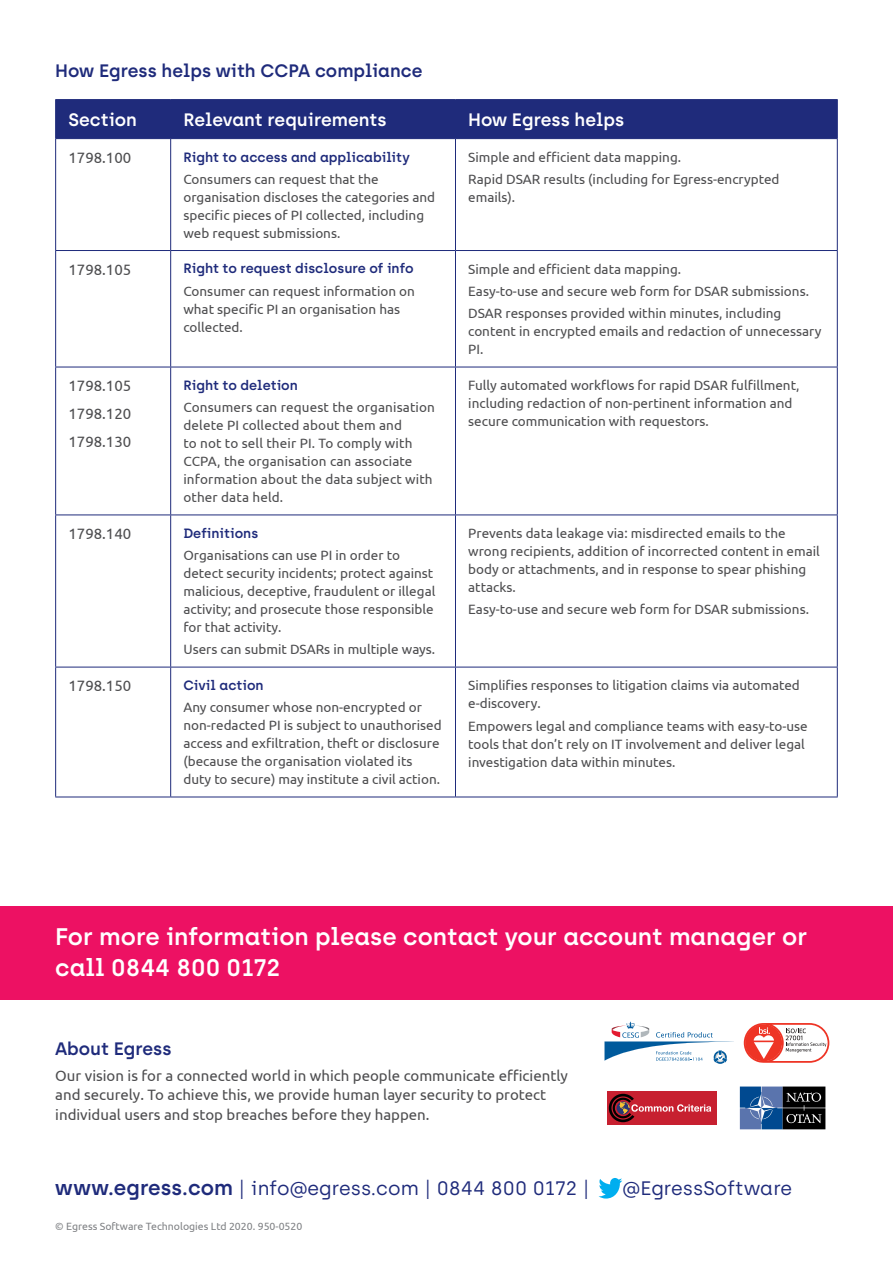
<style>
.page{position:relative;width:893px;height:1263px;background:#fff}
.page>*{position:absolute;margin:0;border:0;box-sizing:border-box;transform-origin:0 0}
.t1{font:600 24px/31.2px "Archia";color:#fff}
.t2{font:19.5px "Archia";color:#1f2b7b}
.t3{font:600 18px "Archia";color:#1f2b7b}
.t4{font:600 18px "Archia";color:#fff}
.t5{font:15px/19.5px "Ubuntu";color:#4d4d4f}
.t6{font:13.5px/18px "Ubuntu";color:#4d4d4f}
.t7{font:600 13.5px "Archia";color:#1f2b7b}
.t8{font:10.5px "Ubuntu";color:#808285}
.s1{font-weight:600;font-size:21px}
.s2{font-weight:300}
</style>
<div class="page">
<svg style="left:604px;top:1022px;width:130px;height:41px"></svg>
<svg style="left:744px;top:1023px;width:85px;height:40px"></svg>
<div style="left:607px;top:1091px;width:109px;height:34px;background:#c72030"></div>
<svg style="left:609px;top:1094px;width:102px;height:28px"></svg>
<svg style="left:740px;top:1086px;width:85px;height:43px;background:#324865"></svg>
<div style="left:0;top:906px;width:893px;height:94px;background:#ed1163"></div>
<div style="left:56px;top:100px;width:781px;height:38px;background:#1f2b7b"></div>
<hr style="left:170px;top:100px;width:1px;height:38px;background:#1f2b7b">
<hr style="left:455px;top:139px;width:1px;height:111px;background:#1f2b7b">
<hr style="left:455px;top:250px;width:383px;height:1px;background:#1f2b7b">
<hr style="left:455px;top:251px;width:1px;height:116px;background:#1f2b7b">
<hr style="left:455px;top:367px;width:383px;height:1px;background:#1f2b7b">
<hr style="left:455px;top:367px;width:1px;height:147px;background:#1f2b7b">
<hr style="left:455px;top:514px;width:383px;height:1px;background:#1f2b7b">
<hr style="left:455px;top:515px;width:1px;height:152px;background:#1f2b7b">
<hr style="left:455px;top:667px;width:383px;height:1px;background:#1f2b7b">
<hr style="left:455px;top:667px;width:1px;height:130px;background:#1f2b7b">
<hr style="left:170px;top:139px;width:1px;height:111px;background:#1f2b7b">
<hr style="left:55px;top:250px;width:116px;height:1px;background:#1f2b7b">
<hr style="left:171px;top:250px;width:284px;height:1px;background:#1f2b7b">
<hr style="left:170px;top:251px;width:1px;height:116px;background:#1f2b7b">
<hr style="left:55px;top:367px;width:116px;height:1px;background:#1f2b7b">
<hr style="left:171px;top:367px;width:284px;height:1px;background:#1f2b7b">
<hr style="left:170px;top:367px;width:1px;height:147px;background:#1f2b7b">
<hr style="left:55px;top:514px;width:116px;height:1px;background:#1f2b7b">
<hr style="left:171px;top:514px;width:284px;height:1px;background:#1f2b7b">
<hr style="left:170px;top:515px;width:1px;height:152px;background:#1f2b7b">
<hr style="left:55px;top:667px;width:116px;height:1px;background:#1f2b7b">
<hr style="left:171px;top:667px;width:284px;height:1px;background:#1f2b7b">
<hr style="left:170px;top:667px;width:1px;height:130px;background:#1f2b7b">
<hr style="left:455px;top:100px;width:1px;height:38px;background:#1f2b7b">
<hr style="left:55px;top:139px;width:1px;height:111px;background:#1f2b7b">
<hr style="left:55px;top:251px;width:1px;height:116px;background:#1f2b7b">
<hr style="left:55px;top:367px;width:1px;height:147px;background:#1f2b7b">
<hr style="left:55px;top:515px;width:1px;height:152px;background:#1f2b7b">
<hr style="left:55px;top:667px;width:1px;height:130px;background:#1f2b7b">
<hr style="left:55px;top:797px;width:116px;height:1px;background:#1f2b7b">
<hr style="left:171px;top:797px;width:284px;height:1px;background:#1f2b7b">
<hr style="left:837px;top:139px;width:1px;height:111px;background:#1f2b7b">
<hr style="left:837px;top:251px;width:1px;height:116px;background:#1f2b7b">
<hr style="left:837px;top:367px;width:1px;height:147px;background:#1f2b7b">
<hr style="left:837px;top:515px;width:1px;height:152px;background:#1f2b7b">
<hr style="left:837px;top:667px;width:1px;height:130px;background:#1f2b7b">
<hr style="left:455px;top:797px;width:383px;height:1px;background:#1f2b7b">
<hr style="left:55px;top:99px;width:116px;height:1px;background:#1f2b7b">
<hr style="left:55px;top:100px;width:1px;height:38px;background:#1f2b7b">
<hr style="left:171px;top:99px;width:284px;height:1px;background:#1f2b7b">
<hr style="left:455px;top:99px;width:383px;height:1px;background:#1f2b7b">
<hr style="left:837px;top:100px;width:1px;height:38px;background:#1f2b7b">
<hr style="left:55px;top:138px;width:116px;height:1px;background:#1f2b7b">
<hr style="left:171px;top:138px;width:284px;height:1px;background:#1f2b7b">
<hr style="left:455px;top:138px;width:383px;height:1px;background:#1f2b7b">
<svg style="left:598px;top:1178px;width:24px;height:20px"></svg>
<h3 class="t3" style="left:55px;top:60px;width:369px">How Egress helps with CCPA compliance</h3>
<h3 class="t4" style="left:68px;top:109px;width:70px">Section</h3>
<h3 class="t4" style="left:183px;top:109px;width:205px">Relevant requirements</h3>
<h3 class="t4" style="left:468px;top:109px;width:157px">How Egress helps</h3>
<p class="t5" style="left:68px;top:147px;width:64px">1798.100</p>
<p class="t7" style="left:183px;top:149px;width:228px">Right to access and applicability</p>
<p class="t6" style="left:183px;top:170px;width:253px">Consumers can request that the organisation discloses the categories and specific pieces of PI collected, including web request submissions.</p>
<p class="t6" style="left:468px;top:146px;width:313px;line-height:22.2px">Simple and efficient data mapping.<br>Rapid DSAR results (including for Egress-encrypted</p>
<p class="t6" style="left:468px;top:188px;width:49px">emails).</p>
<p class="t5" style="left:68px;top:259px;width:64px">1798.105</p>
<p class="t7" style="left:183px;top:261px;width:232px">Right to request disclosure of info</p>
<p class="t6" style="left:183px;top:281px;width:233px">Consumer can request information on what specific PI an organisation has collected.</p>
<p class="t5" style="left:68px;top:372px;width:64px;line-height:28px;text-align:justify">1798.105<br>1798.120<br>1798.130</p>
<p class="t7" style="left:183px;top:377px;width:116px">Right to deletion</p>
<p class="t6" style="left:183px;top:398px;width:253px">Consumers can request the organisation delete PI collected about them and<br>to not to sell their PI. To comply with CCPA, the organisation can associate information about the data subject with other data held.</p>
<p class="t5" style="left:68px;top:524px;width:64px">1798.140</p>
<p class="t7" style="left:183px;top:525px;width:76px">Definitions</p>
<p class="t6" style="left:183px;top:546px;width:253px">Organisations can use PI in order to detect security incidents; protect against malicious, deceptive, fraudulent or illegal activity; and prosecute those responsible for that activity.</p>
<p class="t6" style="left:183px;top:640px;width:253px">Users can submit DSARs in multiple ways.</p>
<p class="t5" style="left:68px;top:676px;width:64px">1798.150</p>
<p class="t7" style="left:183px;top:677px;width:82px">Civil action</p>
<p class="t6" style="left:183px;top:698px;width:260px">Any consumer whose non-encrypted or non-redacted PI is subject to unauthorised access and exfiltration, theft or disclosure (because the organisation violated its duty to secure) may institute a civil action.</p>
<p class="t6" style="left:468px;top:257px;width:342px;line-height:22.2px">Simple and efficient data mapping.<br>Easy-to-use and secure web form for DSAR submissions.<br>DSAR responses provided within minutes, including</p>
<p class="t6" style="left:468px;top:322px;width:355px">content in encrypted emails and redaction of unnecessary<br>PI.</p>
<p class="t6" style="left:468px;top:376px;width:333px">Fully automated workflows for rapid DSAR fulfillment, including redaction of non-pertinent information and secure communication with requestors.</p>
<p class="t6" style="left:468px;top:524px;width:353px">Prevents data leakage via: misdirected emails to the wrong recipients, addition of incorrected content in email body or attachments, and in response to spear phishing attacks.</p>
<p class="t6" style="left:468px;top:600px;width:342px">Easy-to-use and secure web form for DSAR submissions.</p>
<p class="t6" style="left:468px;top:676px;width:333px">Simplifies responses to litigation claims via automated e-discovery.</p>
<p class="t6" style="left:468px;top:716px;width:341px">Empowers legal and compliance teams with easy-to-use tools that don’t rely on IT involvement and deliver legal investigation data within minutes.</p>
<h1 class="t1" style="left:55px;top:921px;width:753px">For more information please contact your account manager or call 0844 800 0172</h1>
<h3 class="t3" style="left:55px;top:1038px;width:118px">About Egress</h3>
<p class="t5" style="left:55px;top:1065px;width:514px">Our vision is for a connected world in which people communicate efficiently and securely. To achieve this, we provide human layer security to protect individual users and stop breaches before they happen.</p>
<h2 class="t2" style="left:55px;top:1176px;width:536px"><span class="s1">www.egress.com</span> <span class="s2">|</span> info@egress.com <span class="s2">|</span> 0844 800 0172 <span class="s2">|</span></h2>
<h2 class="t2" style="left:623px;top:1176px;width:171px">@EgressSoftware</h2>
<p class="t8" style="left:55px;top:1220px;width:249px">© Egress Software Technologies Ltd 2020. 950-0520</p>
</div>
